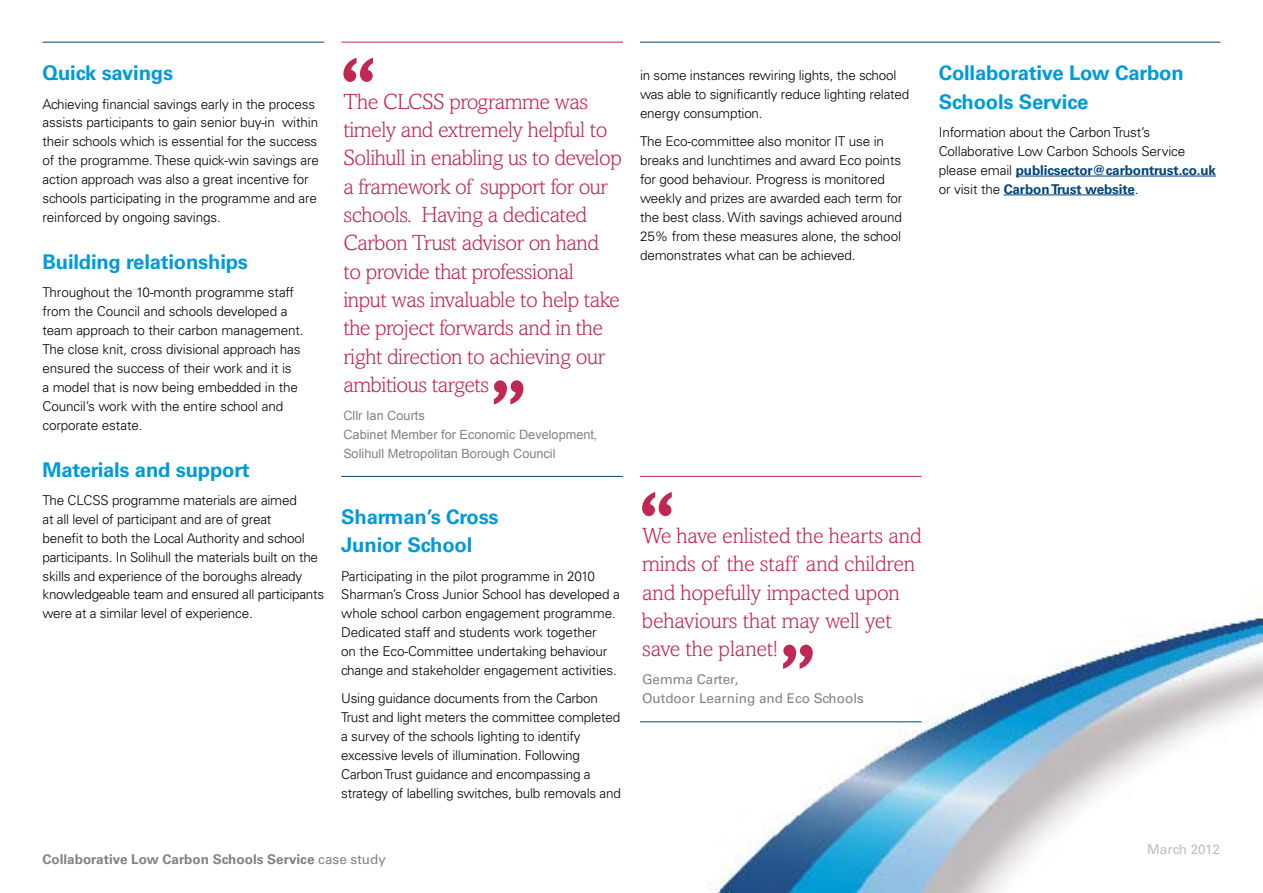
<style>
.page{position:relative;width:1263px;height:893px;background:#fff}
.page>*{position:absolute;margin:0;border:0;box-sizing:border-box;transform-origin:0 0}
.t1{font:300 22.2px/28.3px "Amasis";letter-spacing:-.02em;color:#c02752}
.t2{font:700 20.25px/28.3px "Univers";letter-spacing:-.01em;color:#009ada}
.t3{font:300 13.5px/18.9px "Univers";letter-spacing:-.01em;color:#000}
.t4{font:700 13.5px "Univers";color:#808285}
.t5{font:13.5px/18.9px "Univers";color:#808285}
.t6{font:13.5px "Univers";color:#bcbec0}
.t7{font:12.75px/18.9px "Arial";color:#808285}
.s1{font-family:"Arial";font-weight:400;font-size:13.5px;color:#808285}
.s2{font-weight:400}
.s3{font-weight:700;color:#00447c}
</style>
<div class="page">
<img style="left:640px;top:475px;width:622px;height:418px">
<hr style="left:43px;top:42px;width:281px;height:1px;background:#00447c">
<hr style="left:640px;top:42px;width:580px;height:1px;background:#00447c">
<hr style="left:1016px;top:176px;width:200px;height:1px;background:#00447c">
<hr style="left:1004px;top:195px;width:131px;height:1px;background:#00447c">
<hr style="left:341px;top:42px;width:282px;height:1px;background:#c02752">
<hr style="left:341px;top:476px;width:282px;height:1px;background:#00447c">
<svg style="left:343px;top:58px;width:30px;height:24px"></svg>
<svg style="left:494px;top:380px;width:29px;height:25px"></svg>
<hr style="left:640px;top:476px;width:282px;height:1px;background:#c02752">
<hr style="left:640px;top:721px;width:282px;height:1px;background:#00447c">
<svg style="left:642px;top:492px;width:30px;height:24px"></svg>
<svg style="left:783px;top:645px;width:30px;height:24px"></svg>
<h2 class="t2" style="left:43px;top:59px;width:132px">Quick savings</h2>
<p class="t3" style="left:43px;top:94px;width:278px">Achieving financial savings early in the process assists participants to gain senior buy-in within their schools which is essential for the success of the programme. These quick-win savings are action approach was also a great incentive for schools participating in the programme and are reinforced by ongoing savings.</p>
<h2 class="t2" style="left:43px;top:248px;width:207px">Building relationships</h2>
<p class="t3" style="left:43px;top:283px;width:263px">Throughout the 10-month programme staff from the Council and schools developed a team approach to their carbon management.<br>The close knit, cross divisional approach has ensured the success of their work and it is<br>a model that is now being embedded in the Council’s work with the entire school and corporate estate.</p>
<h2 class="t2" style="left:43px;top:456px;width:208px">Materials and support</h2>
<p class="t3" style="left:43px;top:491px;width:283px">The CLCSS programme materials are aimed<br>at all level of participant and are of great<br>benefit to both the Local Authority and school participants. In Solihull the materials built on the skills and experience of the boroughs already knowledgeable team and ensured all participants were at a similar level of experience.</p>
<p class="t1" style="left:343px;top:87px;width:280px">The CLCSS programme was timely and extremely helpful to<br>Solihull in enabling us to develop a framework of support for our schools. Having a dedicated<br>Carbon Trust advisor on hand to provide that professional input was invaluable to help take the project forwards and in the right direction to achieving our ambitious targets <span class="s1">C</span></p>
<p class="t7" style="left:343px;top:406px;width:255px">Cllr Ian Courts<br>Cabinet Member for Economic Development,<br>Solihull Metropolitan Borough Council</p>
<h2 class="t2" style="left:341px;top:503px;width:159px">Sharman’s Cross<br>Junior School</h2>
<p class="t3" style="left:341px;top:566px;width:280px">Participating in the pilot programme in 2010<br>Sharman’s Cross Junior School has developed a whole school carbon engagement programme.<br>Dedicated staff and students work together<br>on the Eco-Committee undertaking behaviour change and stakeholder engagement activities.</p>
<p class="t3" style="left:341px;top:689px;width:281px">Using guidance documents from the Carbon Trust and light meters the committee completed a survey of the schools lighting to identify excessive levels of illumination. Following Carbon Trust guidance and encompassing a strategy of labelling switches, bulb removals and</p>
<p class="t4" style="left:43px;top:851px;width:345px">Collaborative Low Carbon Schools Service <span class="s2">case study</span></p>
<p class="t3" style="left:640px;top:66px;width:271px">in some instances rewiring lights, the school was able to significantly reduce lighting related energy consumption.</p>
<p class="t3" style="left:640px;top:132px;width:264px">The Eco-committee also monitor IT use in breaks and lunchtimes and award Eco points for good behaviour. Progress is monitored weekly and prizes are awarded each term for the best class. With savings achieved around 25% from these measures alone, the school demonstrates what can be achieved.</p>
<h2 class="t2" style="left:939px;top:59px;width:247px">Collaborative Low Carbon<br>Schools Service</h2>
<p class="t3" style="left:939px;top:123px;width:279px">Information about the Carbon Trust’s Collaborative Low Carbon Schools Service please email <span class="s3">publicsector@carbontrust.co.uk </span>or visit the <span class="s3">Carbon Trust website</span>.</p>
<h1 class="t1" style="left:642px;top:521px;width:281px">We have enlisted the hearts and minds of the staff and children and hopefully impacted upon behaviours that may well yet save the planet!</h1>
<p class="t5" style="left:642px;top:670px;width:223px">Gemma Carter,<br>Outdoor Learning and Eco Schools</p>
<p class="t6" style="left:1147px;top:842px;width:74px">March 2012</p>
</div>
